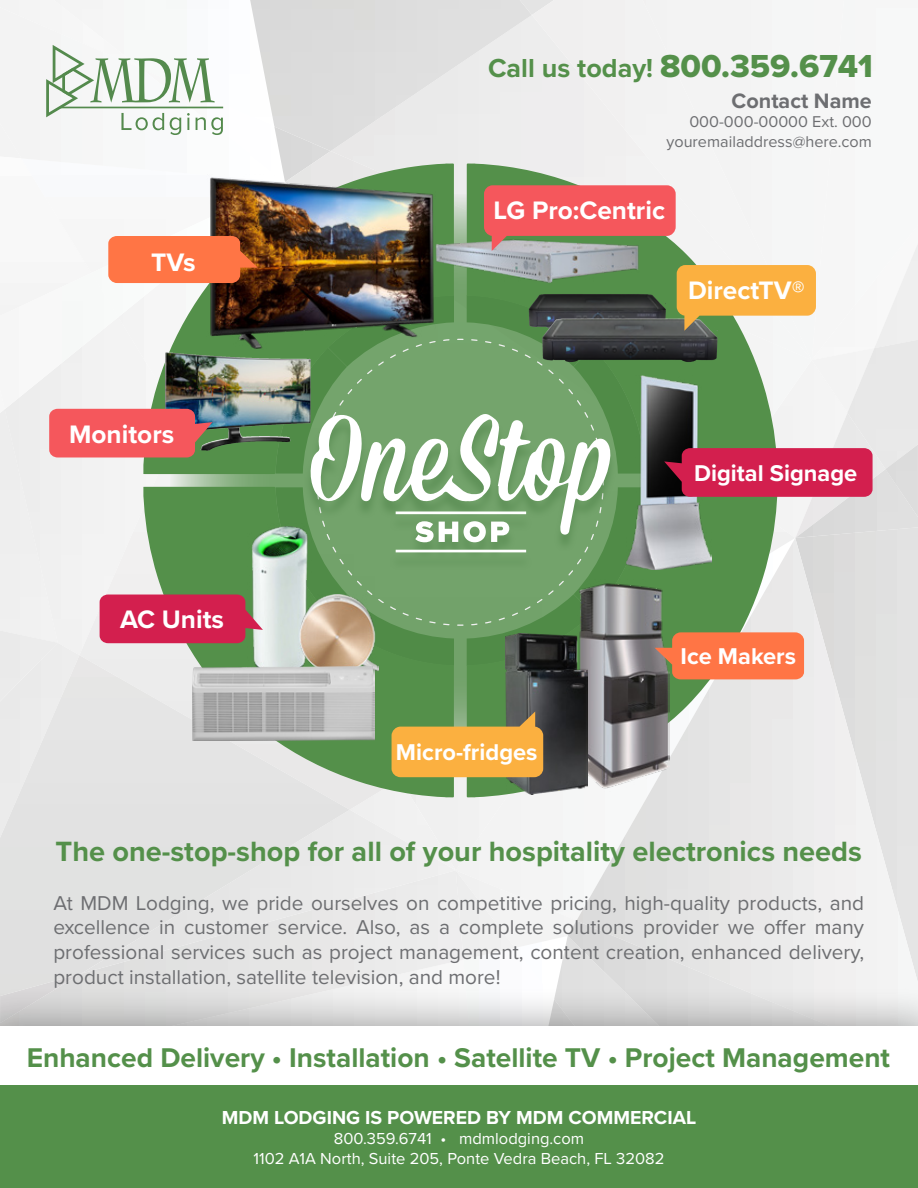
<style>
.page{position:relative;width:918px;height:1188px;background:#fff}
.page>*{position:absolute;margin:0;border:0;box-sizing:border-box;transform-origin:0 0}
.t1{font:700 28.95px "Proxima Nova";color:#54904a}
.t2{font:700 28.05px "Proxima Nova";color:#54904a}
.t3{font:700 27px "Proxima Nova";color:#54904a}
.t4{font:700 26.25px "Proxima Nova";color:#fff}
.t5{font:700 23.7px "Proxima Nova";color:#fff}
.t6{font:700 21.6px "Proxima Nova";color:#6d6e71}
.t7{font:20.7px/24.9px "Proxima Nova";color:#6d6e71;text-align:justify}
.t8{font:700 19.5px "Proxima Nova";color:#fff}
.t9{font:16.5px "Proxima Nova";color:#fff}
.t10{font:16.2px "Proxima Nova";color:#6d6e71}
.s1{font-family:"Proxima Nova Extrabld";font-weight:400;font-size:33px}
</style>
<div class="page">
<img style="left:812px;top:413px;width:35px;height:35px">
<img style="left:577px;top:538px;width:341px;height:383px">
<img style="left:795px;top:469px;width:123px;height:69px">
<img style="left:847px;top:360px;width:71px;height:109px">
<img style="left:885px;top:444px;width:33px;height:73px">
<img style="left:557px;top:948px;width:11px;height:38px">
<div style="left:554px;top:0;width:364px;height:360px;background:#f6f6f6"></div>
<div style="left:532px;top:15px;width:280px;height:136px;background:#f3f3f3"></div>
<div style="left:5px;top:409px;width:74px;height:234px;background:#efefef"></div>
<img style="left:520px;top:0;width:34px;height:15px">
<img style="left:0;top:7px;width:285px;height:156px">
<img style="left:285px;top:151px;width:527px;height:297px">
<div style="left:400px;top:777px;width:208px;height:93px;background:#f4f4f4"></div>
<div style="left:350px;top:810px;width:106px;height:164px;background:#ececec"></div>
<div style="left:0;top:655px;width:350px;height:331px;background:#e3e3e3"></div>
<div style="left:456px;top:870px;width:59px;height:90px;background:#f0f0f0"></div>
<div style="left:0;top:986px;width:918px;height:155px;background:#000;opacity:.4"></div>
<div style="left:0;top:1026px;width:918px;height:75px;background:#fff"></div>
<svg style="left:0;top:7px;width:223px;height:128px"></svg>
<div style="left:0;top:1086px;width:918px;height:102px;background:#54904a"></div>
<svg style="left:467px;top:163px;width:310px;height:285px;fill:#f3f3f3"></svg>
<svg style="left:467px;top:497px;width:310px;height:300px;background:#c0d0bd"></svg>
<svg style="left:143px;top:163px;width:311px;height:311px;fill:#f6f6f6"></svg>
<svg style="left:143px;top:487px;width:311px;height:310px;background:#bacbb6"></svg>
<div style="left:170px;top:194px;width:581px;height:580px;background:#54904a;border-radius:50%"></div>
<svg style="left:276px;top:295px;width:350px;height:371px"></svg>
<div style="left:515px;top:283px;width:165px;height:49px;background:#000;opacity:.75"></div>
<div style="left:528px;top:306px;width:204px;height:60px;background:#000;opacity:.75"></div>
<svg style="left:677px;top:265px;width:139px;height:66px;background:#ebb55a"></svg>
<img style="left:252px;top:523px;width:60px;height:143px">
<img style="left:300px;top:594px;width:79px;height:77px">
<img style="left:192px;top:666px;width:183px;height:75px">
<svg style="left:100px;top:595px;width:163px;height:48px;background:#cf2e56"></svg>
<img style="left:207px;top:174px;width:228px;height:175px">
<img style="left:433px;top:231px;width:208px;height:55px">
<svg style="left:108px;top:236px;width:150px;height:47px;background:#ef6f40"></svg>
<svg style="left:484px;top:185px;width:192px;height:66px;background:#da6864"></svg>
<img style="left:165px;top:352px;width:146px;height:99px">
<svg style="left:49px;top:409px;width:164px;height:48px;background:#e55b5d"></svg>
<img style="left:626px;top:375px;width:86px;height:195px">
<img style="left:576px;top:579px;width:93px;height:212px">
<img style="left:505px;top:634px;width:82px;height:160px">
<svg style="left:664px;top:448px;width:209px;height:49px;background:#c41f4a"></svg>
<svg style="left:655px;top:632px;width:149px;height:47px;background:#ef7649"></svg>
<div style="left:392px;top:727px;width:151px;height:50px;background:#fbb040;border-radius:9px"></div>
<p class="t3" style="left:488px;top:48px;width:386px">Call us today! <span class="s1">800.359.6741</span></p>
<p class="t6" style="left:732px;top:84px;width:142px">Contact Name</p>
<p class="t10" style="left:689px;top:110px;width:184px">000-000-00000 Ext. 000</p>
<p class="t10" style="left:667px;top:129px;width:207px">youremailaddress@here.com</p>
<p class="t4" style="left:151px;top:243px;width:46px">TVs</p>
<p class="t4" style="left:69px;top:414px;width:107px">Monitors</p>
<p class="t4" style="left:120px;top:600px;width:105px">AC Units</p>
<p class="t4" style="left:494px;top:190px;width:173px">LG Pro:Centric</p>
<p class="t4" style="left:688px;top:271px;width:118px">DirectTV®</p>
<p class="t5" style="left:396px;top:735px;width:143px">Micro-fridges</p>
<p class="t5" style="left:694px;top:455px;width:165px">Digital Signage</p>
<p class="t5" style="left:681px;top:638px;width:117px">Ice Makers</p>
<p class="t1" style="left:56px;top:830px;width:808px">The one-stop-shop for all of your hospitality electronics needs</p>
<p class="t7" style="left:53px;top:889px;width:812px">At MDM Lodging, we pride ourselves on competitive pricing, high-quality products, and excellence in customer service. Also, as a complete solutions provider we offer many professional services such as project management, content creation, enhanced delivery, product installation, satellite television, and more!</p>
<p class="t2" style="left:27px;top:1037px;width:865px">Enhanced Delivery • Installation • Satellite TV • Project Management</p>
<p class="t8" style="left:222px;top:1103px;width:476px">MDM LODGING IS POWERED BY MDM COMMERCIAL</p>
<p class="t9" style="left:334px;top:1126px;width:252px">800.359.6741 • mdmlodging.com</p>
<p class="t9" style="left:254px;top:1146px;width:412px">1102 A1A North, Suite 205, Ponte Vedra Beach, FL 32082</p>
</div>
